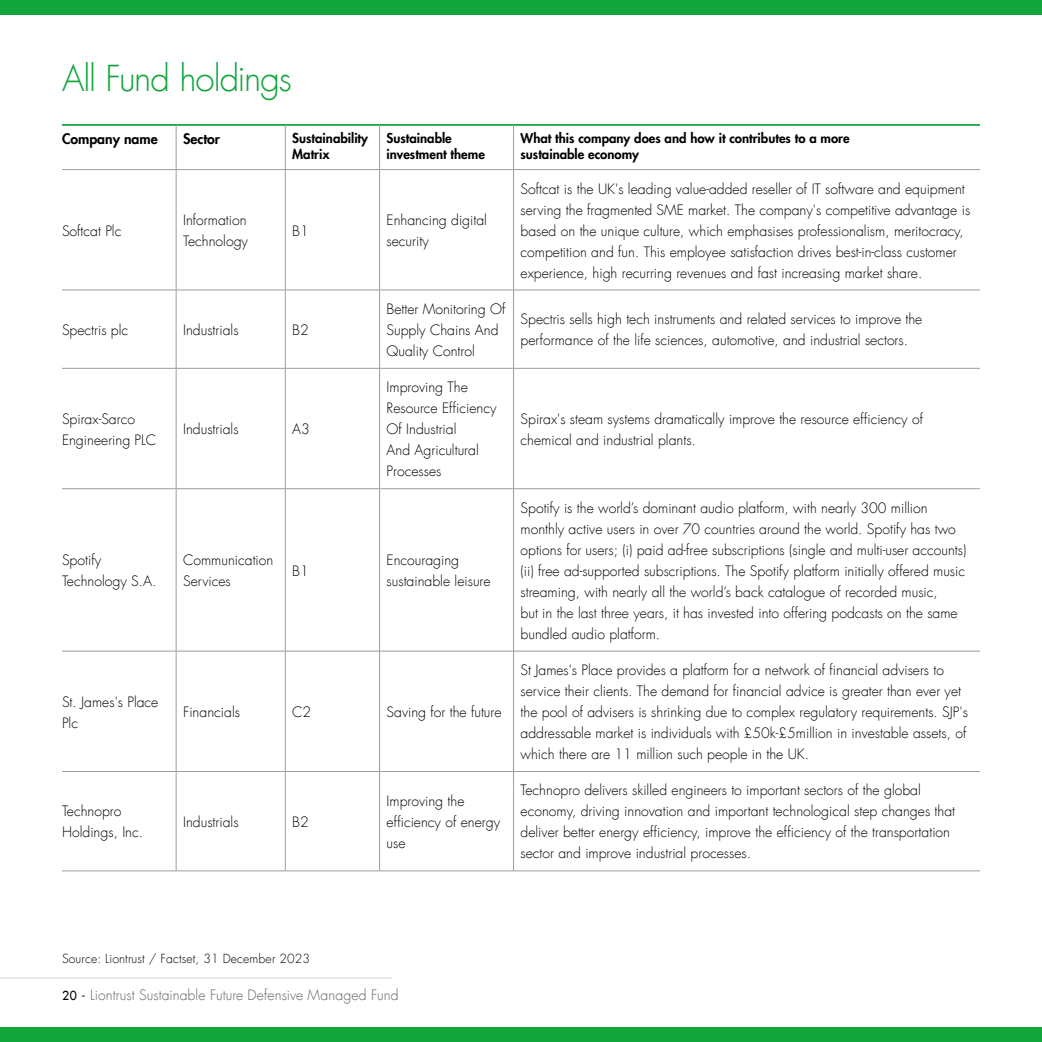
<style>
.page{position:relative;width:1042px;height:1042px;background:#fff}
.page>*{position:absolute;margin:0;border:0;box-sizing:border-box;transform-origin:0 0}
.t1{font:300 35px "Futura LT";letter-spacing:-.035em;color:#11a53c}
.t2{font:300 14px/21px "Futura LT";color:#000}
.t3{font:300 14px "Futura LT";letter-spacing:.005em;color:#646363}
.t4{font:800 14px "Futura LT";color:#000}
.t5{font:800 13.12px/15.8px "Futura LT";color:#000}
.t6{font:300 12.25px "Futura LT";letter-spacing:.01em;color:#000}
.s1{font-weight:400;font-size:12.25px;color:#000}
</style>
<div class="page">
<hr style="left:176px;top:126px;width:1px;height:43px;background:#9d9d9c">
<hr style="left:285px;top:126px;width:1px;height:43px;background:#9d9d9c">
<hr style="left:379px;top:126px;width:1px;height:43px;background:#9d9d9c">
<hr style="left:62px;top:169px;width:114px;height:1px;background:#9d9d9c">
<hr style="left:176px;top:170px;width:1px;height:120px;background:#9d9d9c">
<hr style="left:285px;top:170px;width:1px;height:120px;background:#9d9d9c">
<hr style="left:379px;top:170px;width:1px;height:120px;background:#9d9d9c">
<hr style="left:62px;top:290px;width:114px;height:1px;background:#9d9d9c">
<hr style="left:176px;top:290px;width:1px;height:78px;background:#9d9d9c">
<hr style="left:285px;top:290px;width:1px;height:78px;background:#9d9d9c">
<hr style="left:379px;top:290px;width:1px;height:78px;background:#9d9d9c">
<hr style="left:62px;top:368px;width:114px;height:1px;background:#9d9d9c">
<hr style="left:176px;top:368px;width:1px;height:120px;background:#9d9d9c">
<hr style="left:285px;top:368px;width:1px;height:120px;background:#9d9d9c">
<hr style="left:379px;top:368px;width:1px;height:120px;background:#9d9d9c">
<hr style="left:62px;top:488px;width:114px;height:1px;background:#9d9d9c">
<hr style="left:176px;top:489px;width:1px;height:162px;background:#9d9d9c">
<hr style="left:285px;top:489px;width:1px;height:162px;background:#9d9d9c">
<hr style="left:379px;top:489px;width:1px;height:162px;background:#9d9d9c">
<hr style="left:62px;top:651px;width:114px;height:1px;background:#9d9d9c">
<hr style="left:176px;top:651px;width:1px;height:120px;background:#9d9d9c">
<hr style="left:285px;top:651px;width:1px;height:120px;background:#9d9d9c">
<hr style="left:379px;top:651px;width:1px;height:120px;background:#9d9d9c">
<hr style="left:62px;top:771px;width:114px;height:1px;background:#9d9d9c">
<hr style="left:176px;top:772px;width:1px;height:98px;background:#9d9d9c">
<hr style="left:285px;top:772px;width:1px;height:98px;background:#9d9d9c">
<hr style="left:379px;top:772px;width:1px;height:98px;background:#9d9d9c">
<hr style="left:62px;top:870px;width:114px;height:1px;background:#9d9d9c">
<hr style="left:62px;top:124px;width:114px;height:2px;background:#11a53c">
<hr style="left:176px;top:124px;width:109px;height:2px;background:#11a53c">
<hr style="left:285px;top:124px;width:94px;height:2px;background:#11a53c">
<hr style="left:379px;top:124px;width:134px;height:2px;background:#11a53c">
<hr style="left:513px;top:124px;width:467px;height:2px;background:#11a53c">
<hr style="left:176px;top:169px;width:109px;height:1px;background:#9d9d9c">
<hr style="left:285px;top:169px;width:94px;height:1px;background:#9d9d9c">
<hr style="left:379px;top:169px;width:134px;height:1px;background:#9d9d9c">
<hr style="left:513px;top:169px;width:467px;height:1px;background:#9d9d9c">
<hr style="left:176px;top:290px;width:109px;height:1px;background:#9d9d9c">
<hr style="left:285px;top:290px;width:94px;height:1px;background:#9d9d9c">
<hr style="left:379px;top:290px;width:134px;height:1px;background:#9d9d9c">
<hr style="left:513px;top:290px;width:467px;height:1px;background:#9d9d9c">
<hr style="left:176px;top:368px;width:109px;height:1px;background:#9d9d9c">
<hr style="left:285px;top:368px;width:94px;height:1px;background:#9d9d9c">
<hr style="left:379px;top:368px;width:134px;height:1px;background:#9d9d9c">
<hr style="left:513px;top:368px;width:467px;height:1px;background:#9d9d9c">
<hr style="left:176px;top:488px;width:109px;height:1px;background:#9d9d9c">
<hr style="left:285px;top:488px;width:94px;height:1px;background:#9d9d9c">
<hr style="left:379px;top:488px;width:134px;height:1px;background:#9d9d9c">
<hr style="left:513px;top:488px;width:467px;height:1px;background:#9d9d9c">
<hr style="left:176px;top:651px;width:109px;height:1px;background:#9d9d9c">
<hr style="left:285px;top:651px;width:94px;height:1px;background:#9d9d9c">
<hr style="left:379px;top:651px;width:134px;height:1px;background:#9d9d9c">
<hr style="left:513px;top:651px;width:467px;height:1px;background:#9d9d9c">
<hr style="left:176px;top:771px;width:109px;height:1px;background:#9d9d9c">
<hr style="left:285px;top:771px;width:94px;height:1px;background:#9d9d9c">
<hr style="left:379px;top:771px;width:134px;height:1px;background:#9d9d9c">
<hr style="left:513px;top:771px;width:467px;height:1px;background:#9d9d9c">
<hr style="left:176px;top:870px;width:109px;height:1px;background:#9d9d9c">
<hr style="left:285px;top:870px;width:94px;height:1px;background:#9d9d9c">
<hr style="left:379px;top:870px;width:134px;height:1px;background:#9d9d9c">
<hr style="left:513px;top:870px;width:467px;height:1px;background:#9d9d9c">
<hr style="left:513px;top:170px;width:1px;height:120px;background:#9d9d9c">
<hr style="left:513px;top:290px;width:1px;height:78px;background:#9d9d9c">
<hr style="left:513px;top:368px;width:1px;height:120px;background:#9d9d9c">
<hr style="left:513px;top:489px;width:1px;height:162px;background:#9d9d9c">
<hr style="left:513px;top:651px;width:1px;height:120px;background:#9d9d9c">
<hr style="left:513px;top:772px;width:1px;height:98px;background:#9d9d9c">
<hr style="left:513px;top:126px;width:1px;height:43px;background:#9d9d9c">
<div style="left:0;top:0;width:1042px;height:15px;background:#11a53c"></div>
<div style="left:0;top:1027px;width:1042px;height:15px;background:#11a53c"></div>
<hr style="left:0;top:977px;width:392px;height:1px;background:#d0d0d0">
<h1 class="t1" style="left:62px;top:57px;width:231px">All Fund holdings</h1>
<p class="t4" style="left:62px;top:129px;width:97px">Company name</p>
<p class="t4" style="left:183px;top:129px;width:38px">Sector</p>
<p class="t5" style="left:292px;top:130px;width:77px">Sustainability<br>Matrix</p>
<p class="t5" style="left:386px;top:130px;width:100px">Sustainable investment theme</p>
<p class="t5" style="left:520px;top:130px;width:331px">What this company does and how it contributes to a more sustainable economy</p>
<p class="t2" style="left:62px;top:220px;width:61px">Softcat Plc</p>
<p class="t2" style="left:183px;top:210px;width:66px">Information<br>Technology</p>
<p class="t2" style="left:292px;top:220px;width:18px">B1</p>
<p class="t2" style="left:386px;top:210px;width:102px">Enhancing digital security</p>
<p class="t2" style="left:520px;top:178px;width:451px">Softcat is the UK's leading value-added reseller of IT software and equipment serving the fragmented SME market. The company's competitive advantage is based on the unique culture, which emphasises professionalism, meritocracy, competition and fun. This employee satisfaction drives best-in-class customer experience, high recurring revenues and fast increasing market share.</p>
<p class="t2" style="left:62px;top:320px;width:68px">Spectris plc</p>
<p class="t2" style="left:183px;top:320px;width:57px">Industrials</p>
<p class="t2" style="left:292px;top:320px;width:18px">B2</p>
<p class="t2" style="left:62px;top:409px;width:96px">Spirax-Sarco<br>Engineering PLC</p>
<p class="t2" style="left:183px;top:419px;width:57px">Industrials</p>
<p class="t2" style="left:292px;top:419px;width:19px">A3</p>
<p class="t2" style="left:386px;top:299px;width:120px">Better Monitoring Of<br>Supply Chains And<br>Quality Control</p>
<p class="t2" style="left:520px;top:309px;width:403px">Spectris sells high tech instruments and related services to improve the performance of the life sciences, automotive, and industrial sectors.</p>
<p class="t2" style="left:386px;top:377px;width:111px">Improving The<br>Resource Efficiency<br>Of Industrial<br>And Agricultural<br>Processes</p>
<p class="t2" style="left:520px;top:409px;width:404px">Spirax's steam systems dramatically improve the resource efficiency of chemical and industrial plants.</p>
<p class="t2" style="left:62px;top:550px;width:96px">Spotify<br>Technology S.A.</p>
<p class="t2" style="left:183px;top:550px;width:92px">Communication<br>Services</p>
<p class="t2" style="left:292px;top:560px;width:18px">B1</p>
<p class="t2" style="left:386px;top:550px;width:106px">Encouraging sustainable leisure</p>
<p class="t2" style="left:62px;top:691px;width:98px">St. James's Place<br>Plc</p>
<p class="t2" style="left:183px;top:702px;width:58px">Financials</p>
<p class="t2" style="left:292px;top:702px;width:21px">C2</p>
<p class="t2" style="left:386px;top:702px;width:116px">Saving for the future</p>
<p class="t2" style="left:520px;top:497px;width:447px">Spotify is the world’s dominant audio platform, with nearly 300 million monthly active users in over 70 countries around the world. Spotify has two options for users; (i) paid ad-free subscriptions (single and multi-user accounts) (ii) free ad-supported subscriptions. The Spotify platform initially offered music streaming, with nearly all the world’s back catalogue of recorded music,<br>but in the last three years, it has invested into offering podcasts on the same bundled audio platform.</p>
<p class="t2" style="left:520px;top:660px;width:449px">St James's Place provides a platform for a network of financial advisers to service their clients. The demand for financial advice is greater than ever yet the pool of advisers is shrinking due to complex regulatory requirements. SJP's addressable market is individuals with £50k-£5million in investable assets, of which there are 11 million such people in the UK.</p>
<p class="t2" style="left:62px;top:801px;width:83px">Technopro<br>Holdings, Inc.</p>
<p class="t2" style="left:183px;top:812px;width:57px">Industrials</p>
<p class="t2" style="left:292px;top:812px;width:18px">B2</p>
<p class="t6" style="left:62px;top:950px;width:250px">Source: Liontrust / Factset, 31 December 2023</p>
<p class="t2" style="left:386px;top:791px;width:115px">Improving the efficiency of energy use</p>
<p class="t2" style="left:520px;top:780px;width:436px">Technopro delivers skilled engineers to important sectors of the global economy, driving innovation and important technological step changes that deliver better energy efficiency, improve the efficiency of the transportation sector and improve industrial processes.</p>
<p class="t3" style="left:62px;top:986px;width:338px"><span class="s1">20 -</span> Liontrust Sustainable Future Defensive Managed Fund</p>
</div>
